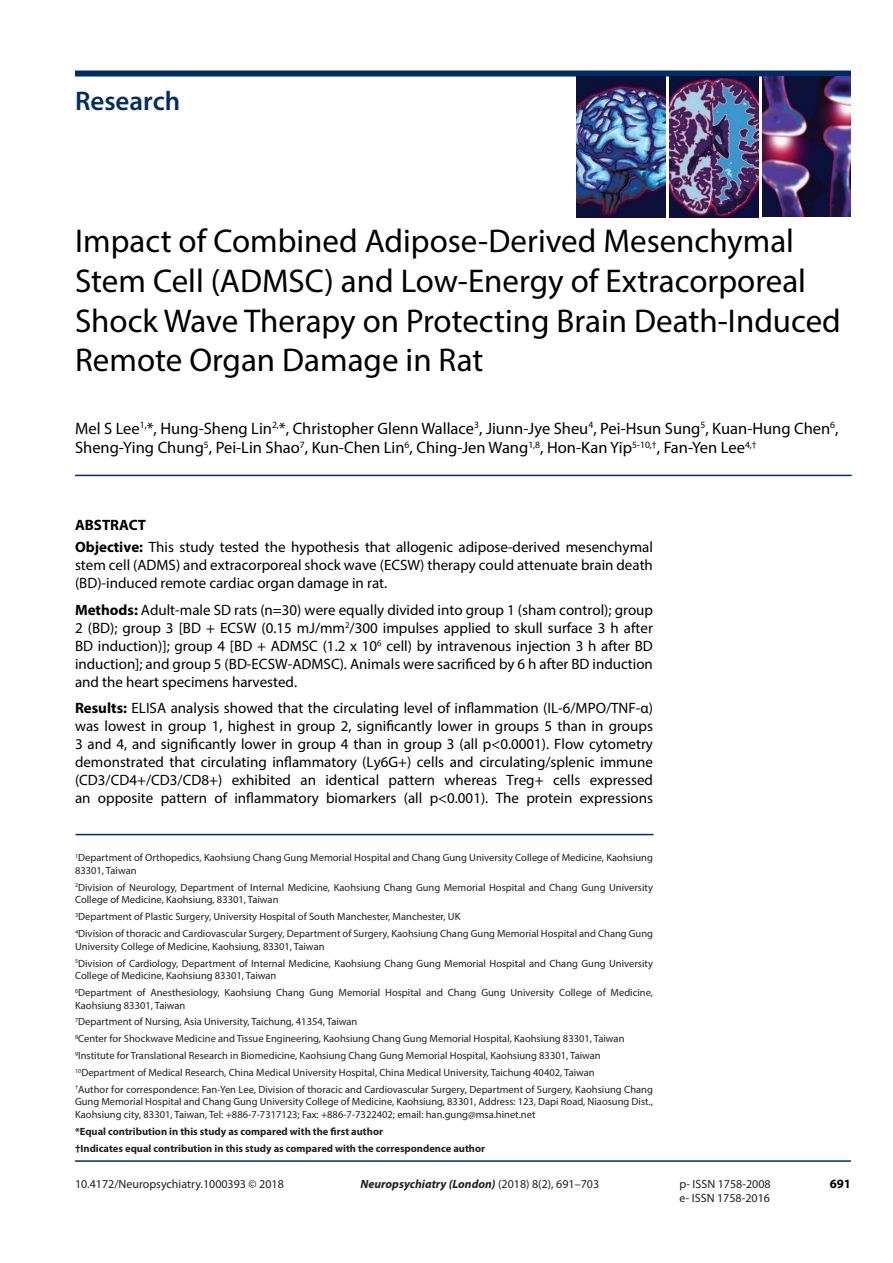
<style>
.page{position:relative;width:893px;height:1263px;background:#fff}
.page>*{position:absolute;margin:0;border:0;box-sizing:border-box;transform-origin:0 0}
.t1{font:33px/39.6px "Myriad Pro";color:#000}
.t2{font:600 27px "Myriad Pro";color:#002d62}
.t3{font:16.5px/19.8px "Myriad Pro";color:#000}
.t4{font:15px/18px "Myriad Pro";color:#000}
.t5{font:700 12.75px "Myriad Pro";color:#000}
.t6{font:12px/14.4px "Myriad Pro";color:#231f20}
.t7{font:italic 700 12px "Myriad Pro";color:#231f20}
.t8{font:10.5px/16.8px "Myriad Pro";color:#231f20}
.t9{font:700 10.5px/16.8px "Myriad Pro";color:#231f20}
.s1{font-weight:700}
.s2{font-weight:400;font-style:normal}
</style>
<div class="page">
<div style="left:75px;top:71px;width:776px;height:6px;background:#002d62"></div>
<img style="left:576px;top:77px;width:89px;height:141px">
<img style="left:669px;top:77px;width:89px;height:140px">
<img style="left:763px;top:77px;width:88px;height:140px">
<hr style="left:75px;top:1160px;width:776px;height:2px;background:#002d62">
<hr style="left:75px;top:475px;width:777px;height:1px;background:#002d62">
<hr style="left:76px;top:834px;width:577px;height:1px;background:#002d62">
<h2 class="t2" style="left:75px;top:84px;width:107px">Research</h2>
<h1 class="t1" style="left:75px;top:221px;width:767px">Impact of Combined Adipose-Derived Mesenchymal Stem Cell (ADMSC) and Low-Energy of Extracorporeal Shock Wave Therapy on Protecting Brain Death-Induced Remote Organ Damage in Rat</h1>
<h3 class="t3" style="left:75px;top:418px;width:765px">Mel S Lee<sup>1,</sup>*, Hung-Sheng Lin<sup>2,</sup>*, Christopher Glenn Wallace<sup>3</sup>, Jiunn-Jye Sheu<sup>4</sup>, Pei-Hsun Sung<sup>5</sup>, Kuan-Hung Chen<sup>6</sup>,<br>Sheng-Ying Chung<sup>5</sup>, Pei-Lin Shao<sup>7</sup>, Kun-Chen Lin<sup>6</sup>, Ching-Jen Wang<sup>1,8</sup>, Hon-Kan Yip<sup>5-10,†</sup>, Fan-Yen Lee<sup>4,†</sup></h3>
<h3 class="t4" style="left:75px;top:514px;width:579px;line-height:22.2px"><span class="s1">ABSTRACT<br>Objective:</span> This study tested the hypothesis that allogenic adipose-derived mesenchymal</h3>
<h3 class="t4" style="left:75px;top:556px;width:579px">stem cell (ADMS) and extracorporeal shock wave (ECSW) therapy could attenuate brain death (BD)-induced remote cardiac organ damage in rat.</h3>
<p class="t4" style="left:75px;top:600px;width:579px;text-align:justify"><span class="s1">Methods:</span> Adult-male SD rats (n=30) were equally divided into group 1 (sham control); group 2 (BD); group 3 [BD + ECSW (0.15 mJ/mm<sup>2</sup>/300 impulses applied to skull surface 3 h after BD induction)]; group 4 [BD + ADMSC (1.2 x 10<sup>6</sup> cell) by intravenous injection 3 h after BD induction]; and group 5 (BD-ECSW-ADMSC). Animals were sacrificed by 6 h after BD induction and the heart specimens harvested.</p>
<p class="t4" style="left:75px;top:699px;width:580px;text-align:justify"><span class="s1">Results:</span> ELISA analysis showed that the circulating level of inflammation (IL-6/MPO/TNF-α) was lowest in group 1, highest in group 2, significantly lower in groups 5 than in groups 3 and 4, and significantly lower in group 4 than in group 3 (all p&lt;0.0001). Flow cytometry demonstrated that circulating inflammatory (Ly6G+) cells and circulating/splenic immune (CD3/CD4+/CD3/CD8+) exhibited an identical pattern whereas Treg+ cells expressed an opposite pattern of inflammatory biomarkers (all p&lt;0.001). The protein expressions</p>
<p class="t8" style="left:75px;top:851px;width:579px;line-height:12.6px"><sup>1</sup>Department of Orthopedics, Kaohsiung Chang Gung Memorial Hospital and Chang Gung University College of Medicine, Kaohsiung<br>83301, Taiwan</p>
<p class="t8" style="left:75px;top:881px;width:579px;line-height:12.6px"><sup>2</sup>Division of Neurology, Department of Internal Medicine, Kaohsiung Chang Gung Memorial Hospital and Chang Gung University<br>College of Medicine, Kaohsiung, 83301, Taiwan</p>
<p class="t8" style="left:75px;top:908px;width:579px"><sup>3</sup>Department of Plastic Surgery, University Hospital of South Manchester, Manchester, UK<br><sup>4</sup>Division of thoracic and Cardiovascular Surgery, Department of Surgery, Kaohsiung Chang Gung Memorial Hospital and Chang Gung</p>
<p class="t8" style="left:75px;top:937px;width:579px">University College of Medicine, Kaohsiung, 83301, Taiwan<br><sup>5</sup>Division of Cardiology, Department of Internal Medicine, Kaohsiung Chang Gung Memorial Hospital and Chang Gung University</p>
<p class="t8" style="left:75px;top:967px;width:579px">College of Medicine, Kaohsiung 83301, Taiwan<br><sup>6</sup>Department of Anesthesiology, Kaohsiung Chang Gung Memorial Hospital and Chang Gung University College of Medicine,</p>
<p class="t8" style="left:75px;top:996px;width:579px">Kaohsiung 83301, Taiwan<br><sup>7</sup>Department of Nursing, Asia University, Taichung, 41354, Taiwan<br><sup>8</sup>Center for Shockwave Medicine and Tissue Engineering, Kaohsiung Chang Gung Memorial Hospital, Kaohsiung 83301, Taiwan <sup>9</sup>Institute for Translational Research in Biomedicine, Kaohsiung Chang Gung Memorial Hospital, Kaohsiung 83301, Taiwan <sup>10</sup>Department of Medical Research, China Medical University Hospital, China Medical University, Taichung 40402, Taiwan<br><sup>†</sup>Author for correspondence: Fan-Yen Lee, Division of thoracic and Cardiovascular Surgery, Department of Surgery, Kaohsiung Chang</p>
<p class="t8" style="left:75px;top:1095px;width:579px;line-height:12.6px">Gung Memorial Hospital and Chang Gung University College of Medicine, Kaohsiung, 83301, Address: 123, Dapi Road, Niaosung Dist.,<br>Kaohsiung city, 83301, Taiwan, Tel: +886-7-7317123; Fax: +886-7-7322402; email: han.gung@msa.hinet.net</p>
<p class="t9" style="left:75px;top:1123px;width:411px">*Equal contribution in this study as compared with the first author<br>†Indicates equal contribution in this study as compared with the correspondence author</p>
<p class="t6" style="left:75px;top:1176px;width:210px">10.4172/Neuropsychiatry.1000393 © 2018</p>
<p class="t6" style="left:679px;top:1176px;width:93px">p- ISSN 1758-2008 e- ISSN 1758-2016</p>
<p class="t7" style="left:360px;top:1176px;width:240px">Neuropsychiatry (London) <span class="s2">(2018) 8(2), 691–703</span></p>
<p class="t5" style="left:830px;top:1176px;width:23px">691</p>
</div>
